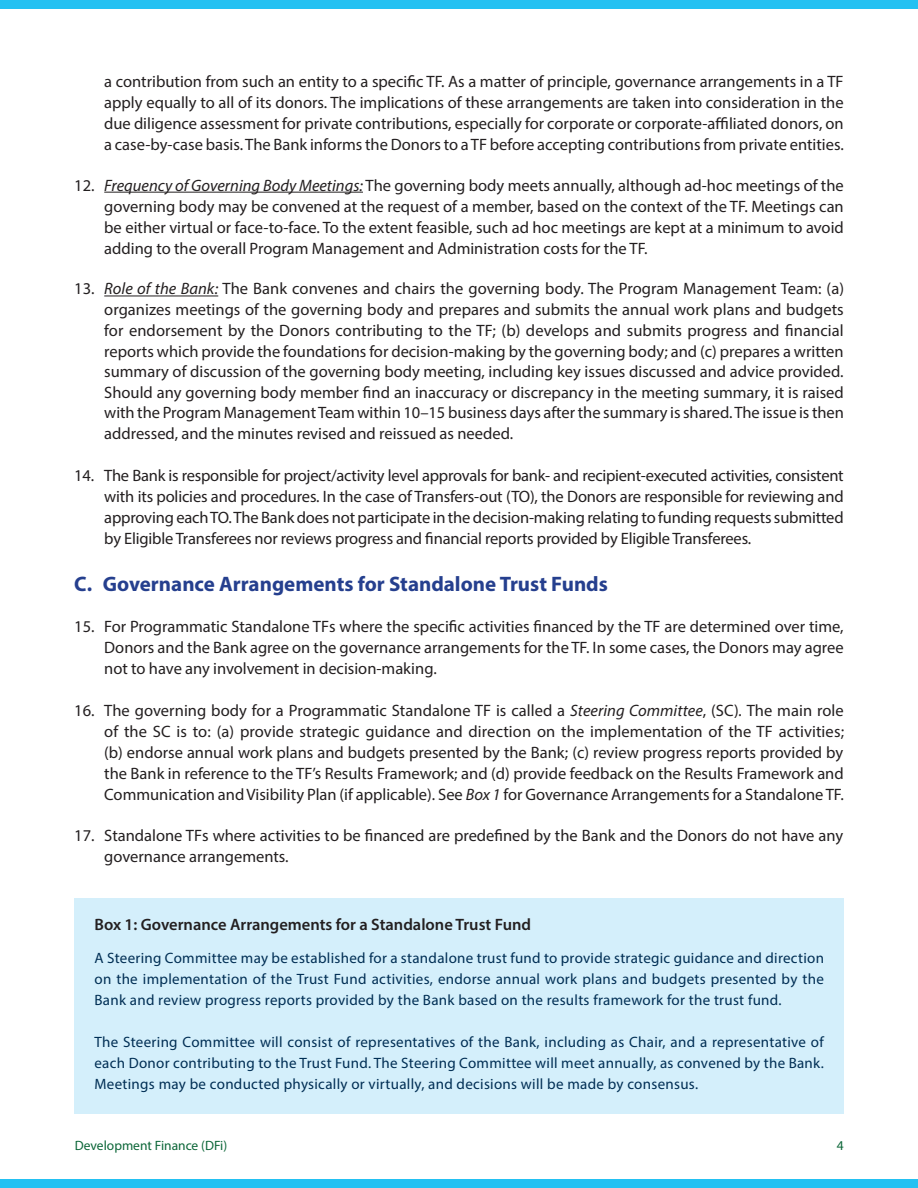
<style>
.page{position:relative;width:918px;height:1188px;background:#fff}
.page>*{position:absolute;margin:0;border:0;box-sizing:border-box;transform-origin:0 0}
.t1{font:700 21px "Myriad Pro";color:#253f8e}
.t2{font:16.5px/21px "Myriad Pro";color:#231f20;text-align:justify}
.t3{font:600 16.5px "Myriad Pro";color:#231f20}
.t4{font:15px/21px "Myriad Pro";letter-spacing:.02em;color:#002e54;text-align:justify}
.t5{font:13.5px "Myriad Pro";color:#0c6638}
.s1{font-style:italic}
</style>
<div class="page">
<div style="left:0;top:1179px;width:918px;height:9px;background:#24c1f2"></div>
<div style="left:0;top:0;width:918px;height:9px;background:#24c1f2"></div>
<hr style="left:104px;top:192px;width:259px;height:1px;background:#231f20">
<hr style="left:104px;top:296px;width:114px;height:1px;background:#231f20">
<div style="left:74px;top:898px;width:770px;height:216px;background:#d4effb"></div>
<p class="t2" style="left:104px;top:70px;width:741px">a contribution from such an entity to a specific TF. As a matter of principle, governance arrangements in a TF apply equally to all of its donors. The implications of these arrangements are taken into consideration in the due diligence assessment for private contributions, especially for corporate or corporate-affiliated donors, on a case-by-case basis. The Bank informs the Donors to a TF before accepting contributions from private entities.</p>
<p class="t2" style="left:104px;top:174px;width:741px;text-indent:-30px">12. <span class="s1">Frequency of Governing Body Meetings:</span> The governing body meets annually, although ad-hoc meetings of the governing body may be convened at the request of a member, based on the context of the TF. Meetings can be either virtual or face-to-face. To the extent feasible, such ad hoc meetings are kept at a minimum to avoid adding to the overall Program Management and Administration costs for the TF.</p>
<p class="t2" style="left:104px;top:278px;width:741px;text-indent:-30px">13. <span class="s1">Role of the Bank:</span> The Bank convenes and chairs the governing body. The Program Management Team: (a) organizes meetings of the governing body and prepares and submits the annual work plans and budgets for endorsement by the Donors contributing to the TF; (b) develops and submits progress and financial reports which provide the foundations for decision-making by the governing body; and (c) prepares a written summary of discussion of the governing body meeting, including key issues discussed and advice provided.<br>Should any governing body member find an inaccuracy or discrepancy in the meeting summary, it is raised with the Program Management Team within 10–15 business days after the summary is shared. The issue is then addressed, and the minutes revised and reissued as needed.</p>
<p class="t2" style="left:104px;top:465px;width:741px;text-indent:-30px">14. The Bank is responsible for project/activity level approvals for bank- and recipient-executed activities, consistent with its policies and procedures. In the case of Transfers-out (TO), the Donors are responsible for reviewing and approving each TO. The Bank does not participate in the decision-making relating to funding requests submitted by Eligible Transferees nor reviews progress and financial reports provided by Eligible Transferees.</p>
<p class="t1" style="left:74px;top:570px;width:535px">C. Governance Arrangements for Standalone Trust Funds</p>
<p class="t2" style="left:104px;top:616px;width:741px;text-indent:-30px">15. For Programmatic Standalone TFs where the specific activities financed by the TF are determined over time, Donors and the Bank agree on the governance arrangements for the TF. In some cases, the Donors may agree not to have any involvement in decision-making.</p>
<p class="t2" style="left:104px;top:700px;width:741px;text-indent:-30px">16. The governing body for a Programmatic Standalone TF is called a <span class="s1">Steering Committee</span>, (SC)<span class="s1">.</span> The main role of the SC is to: (a) provide strategic guidance and direction on the implementation of the TF activities; (b) endorse annual work plans and budgets presented by the Bank; (c) review progress reports provided by the Bank in reference to the TF’s Results Framework; and (d) provide feedback on the Results Framework and Communication and Visibility Plan (if applicable). See <span class="s1">Box 1</span> for Governance Arrangements for a Standalone TF.</p>
<p class="t2" style="left:104px;top:825px;width:740px;text-indent:-30px">17. Standalone TFs where activities to be financed are predefined by the Bank and the Donors do not have any governance arrangements.</p>
<p class="t3" style="left:94px;top:914px;width:438px">Box 1: Governance Arrangements for a Standalone Trust Fund</p>
<p class="t4" style="left:94px;top:948px;width:731px">A Steering Committee may be established for a standalone trust fund to provide strategic guidance and direction on the implementation of the Trust Fund activities, endorse annual work plans and budgets presented by the Bank and review progress reports provided by the Bank based on the results framework for the trust fund.</p>
<p class="t4" style="left:94px;top:1032px;width:731px">The Steering Committee will consist of representatives of the Bank, including as Chair, and a representative of each Donor contributing to the Trust Fund. The Steering Committee will meet annually, as convened by the Bank.<br>Meetings may be conducted physically or virtually, and decisions will be made by consensus.</p>
<p class="t5" style="left:75px;top:1137px;width:154px">Development Finance (DFi)</p>
<p class="t5" style="left:837px;top:1137px;width:8px">4</p>
</div>
